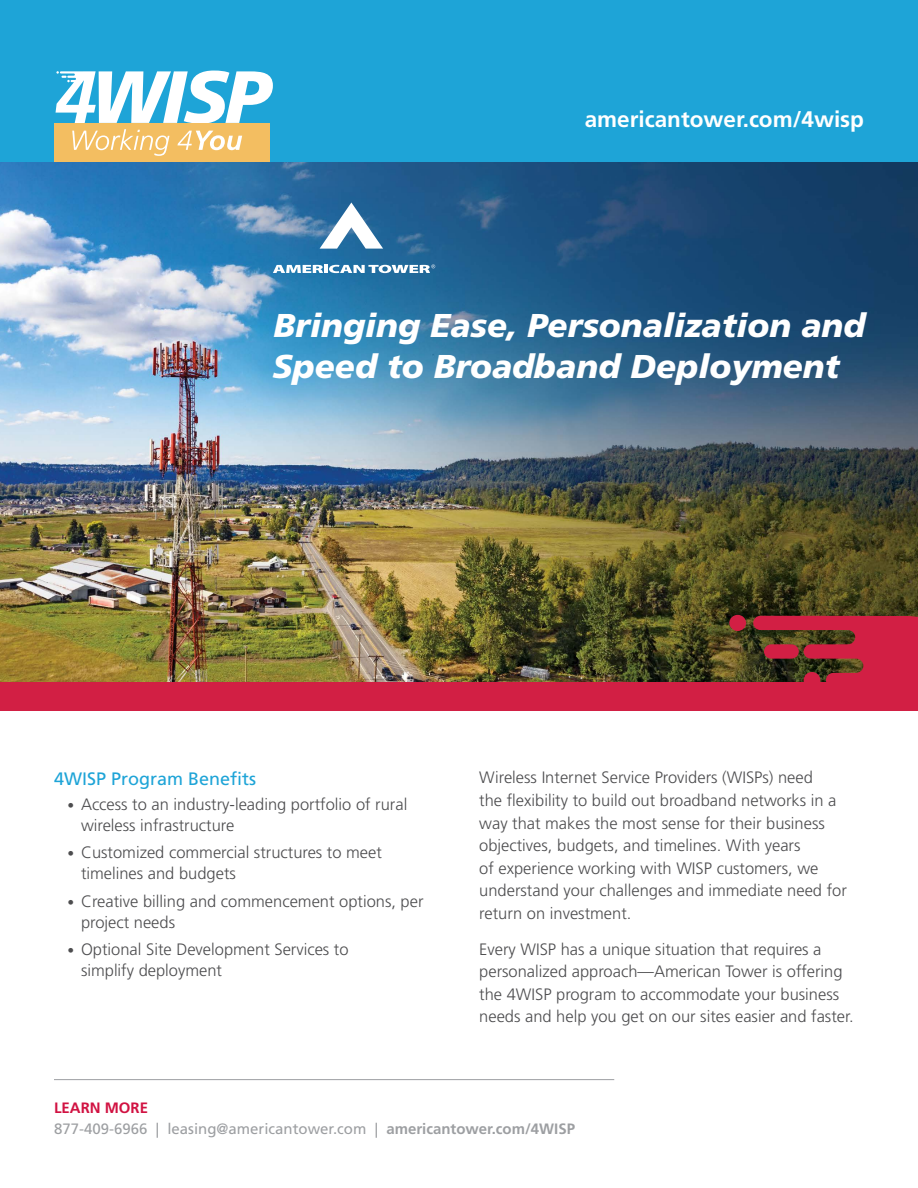
<style>
.page{position:relative;width:918px;height:1188px;background:#fff}
.page>*{position:absolute;margin:0;border:0;box-sizing:border-box;transform-origin:0 0}
.t1{font:italic 900 33px/40.5px "Frutiger LT Std";color:#fff}
.t2{font:700 22.5px "Frutiger LT Std";color:#fff}
.t3{font:18px "Frutiger LT Std";color:#1ea4d7}
.t4{font:300 16.5px/22.5px "Frutiger LT Std";color:#4d4d4f}
.t5{font:15px/21px "Frutiger LT Std";color:#9d9fa2}
.s1{font-size:13.5px}
.s2{font-weight:700;color:#d11242}
.s3{font-weight:700}
</style>
<div class="page">
<hr style="left:54px;top:1079px;width:560px;height:1px;background:#9d9fa2">
<img style="left:0;top:162px;width:918px;height:520px">
<div style="left:0;top:0;width:918px;height:162px;background:#1ea4d7"></div>
<div style="left:54px;top:123px;width:216px;height:39px;background:#f3be61"></div>
<svg style="left:56px;top:71px;width:217px;height:85px"></svg>
<div style="left:0;top:682px;width:918px;height:29px;background:#d21f44"></div>
<svg style="left:753px;top:616px;width:165px;height:66px;background:#982833"></svg>
<div style="left:764px;top:644px;width:35px;height:15px;background:#d21f44;border-radius:7px"></div>
<div style="left:729px;top:615px;width:17px;height:16px;background:#d21f44;border-radius:50%"></div>
<div style="left:804px;top:672px;width:16px;height:16px;background:#d21f44;border-radius:50%"></div>
<svg style="left:320px;top:202px;width:63px;height:47px"></svg>
<svg style="left:273px;top:264px;width:162px;height:9px"></svg>
<h2 class="t2" style="left:585px;top:106px;width:281px">americantower.com/4wisp</h2>
<h1 class="t1" style="left:273px;top:305px;width:595px">Bringing Ease, Personalization and<br>Speed to Broadband Deployment</h1>
<p class="t3" style="left:54px;top:768px;width:204px">4WISP Program Benefits</p>
<p class="t4" style="left:81px;top:794px;width:328px;line-height:21px;text-indent:-14px"><span class="s1">•</span> Access to an industry-leading portfolio of rural wireless infrastructure</p>
<p class="t4" style="left:81px;top:842px;width:302px;line-height:21px;text-indent:-14px"><span class="s1">•</span> Customized commercial structures to meet timelines and budgets</p>
<p class="t4" style="left:81px;top:891px;width:344px;line-height:21px;text-indent:-14px"><span class="s1">•</span> Creative billing and commencement options, per project needs</p>
<p class="t4" style="left:81px;top:939px;width:269px;line-height:21px;text-indent:-14px"><span class="s1">•</span> Optional Site Development Services to simplify deployment</p>
<p class="t4" style="left:479px;top:767px;width:369px">Wireless Internet Service Providers (WISPs) need<br>the flexibility to build out broadband networks in a way that makes the most sense for their business objectives, budgets, and timelines. With years<br>of experience working with WISP customers, we understand your challenges and immediate need for return on investment.</p>
<p class="t4" style="left:479px;top:938px;width:376px">Every WISP has a unique situation that requires a personalized approach—American Tower is offering the 4WISP program to accommodate your business needs and help you get on our sites easier and faster.</p>
<p class="t5" style="left:54px;top:1097px;width:523px"><span class="s2">LEARN MORE<br></span>877-409-6966 | leasing@americantower.com | <span class="s3">americantower.com/4WISP</span></p>
</div>
